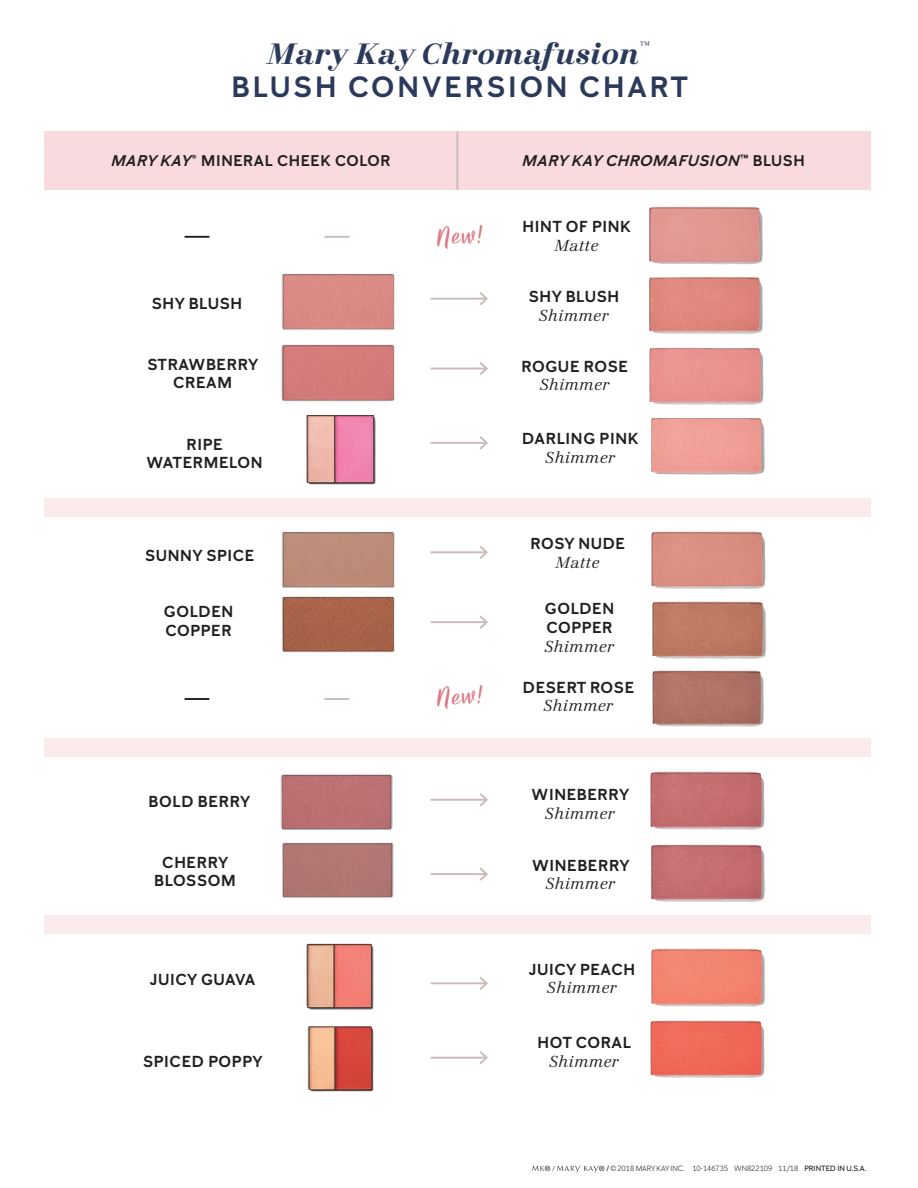
<style>
.page{position:relative;width:918px;height:1188px;background:#fff}
.page>*{position:absolute;margin:0;border:0;box-sizing:border-box;transform-origin:0 0}
.Ital_Header{font:italic 700 28.8px "Mary Kay Serif 020";letter-spacing:.03em;color:#2b395b}
.Bold_Header{font:600 28.8px "Mary Kay Sans";letter-spacing:.1em;color:#2b395b}
.color_name{font:700 24px "Mary Kay Script";color:#dd7986}
.t1{font:600 15.75px "Mary Kay Sans";letter-spacing:.04em;color:#231f20}
.t2{font:italic 15.75px "Mary Kay Serif 000";letter-spacing:.04em;color:#231f20}
.t3{font:600 15.3px "Mary Kay Sans";letter-spacing:.04em;color:#231f20}
.t4{font:italic 600 15.3px "Mary Kay Sans";letter-spacing:.04em;color:#231f20}
.t5{font:7.5px "Mary Kay Sans";color:#231f20}
.s1{font-style:italic}
.s2{font-style:normal}
.s3{font-family:"Helvetica Neue LT Std";font-weight:500;font-stretch:condensed}
.s4{font-weight:500}
</style>
<div class="page">
<div style="left:44px;top:738px;width:827px;height:19px;background:#fbebed"></div>
<div style="left:44px;top:915px;width:827px;height:19px;background:#fbebed"></div>
<div style="left:44px;top:499px;width:827px;height:18px;background:#fbebed"></div>
<div style="left:44px;top:132px;width:827px;height:58px;background:#f8dadf"></div>
<img style="left:649px;top:206px;width:114px;height:59px">
<img style="left:651px;top:531px;width:115px;height:58px">
<img style="left:651px;top:419px;width:107px;height:56px">
<img style="left:649px;top:277px;width:114px;height:57px">
<img style="left:649px;top:348px;width:115px;height:57px">
<img style="left:652px;top:670px;width:112px;height:57px">
<img style="left:651px;top:948px;width:114px;height:59px">
<img style="left:651px;top:1020px;width:114px;height:58px">
<img style="left:652px;top:601px;width:114px;height:58px">
<img style="left:650px;top:771px;width:115px;height:59px">
<img style="left:651px;top:844px;width:114px;height:58px">
<img style="left:306px;top:944px;width:66px;height:66px">
<img style="left:307px;top:1026px;width:57px;height:66px">
<img style="left:280px;top:774px;width:113px;height:56px">
<img style="left:282px;top:842px;width:112px;height:56px">
<img style="left:306px;top:433px;width:60px;height:52px">
<hr style="left:431px;top:298px;width:56px;height:2px;background:#cbbaba">
<svg style="left:478px;top:292px;width:10px;height:13px"></svg>
<hr style="left:431px;top:551px;width:56px;height:2px;background:#cbbaba">
<svg style="left:478px;top:546px;width:10px;height:13px"></svg>
<hr style="left:431px;top:368px;width:56px;height:1px;background:#cbbaba">
<svg style="left:478px;top:362px;width:10px;height:13px"></svg>
<hr style="left:431px;top:621px;width:56px;height:2px;background:#cbbaba">
<svg style="left:478px;top:615px;width:10px;height:14px"></svg>
<hr style="left:431px;top:982px;width:56px;height:2px;background:#cbbaba">
<svg style="left:478px;top:977px;width:10px;height:13px"></svg>
<hr style="left:431px;top:799px;width:56px;height:2px;background:#cbbaba">
<svg style="left:478px;top:793px;width:10px;height:14px"></svg>
<hr style="left:431px;top:442px;width:56px;height:2px;background:#cbbaba">
<svg style="left:478px;top:436px;width:10px;height:14px"></svg>
<hr style="left:431px;top:1057px;width:56px;height:2px;background:#cbbaba">
<svg style="left:478px;top:1051px;width:10px;height:13px"></svg>
<hr style="left:431px;top:873px;width:56px;height:2px;background:#cbbaba">
<svg style="left:479px;top:867px;width:9px;height:14px"></svg>
<hr style="left:456px;top:132px;width:2px;height:58px;background:#cbbaba">
<svg style="left:532px;top:1166px;width:72px;height:7px"></svg>
<img style="left:281px;top:363px;width:114px;height:70px">
<img style="left:281px;top:273px;width:114px;height:90px">
<img style="left:281px;top:620px;width:114px;height:32px">
<hr style="left:325px;top:236px;width:24px;height:2px;background:#cbbaba">
<hr style="left:325px;top:698px;width:24px;height:2px;background:#cbbaba">
<hr style="left:185px;top:236px;width:24px;height:2px;background:#231f20">
<hr style="left:185px;top:698px;width:24px;height:2px;background:#231f20">
<img style="left:281px;top:531px;width:114px;height:89px">
<p class="Ital_Header" style="left:268px;top:35px;width:384px">Mary Kay Chromafusion<sup>™</sup></p>
<p class="Bold_Header" style="left:231px;top:69px;width:458px">BLUSH CONVERSION CHART</p>
<p class="t3" style="left:111px;top:152px;width:281px"><span class="s1">MARY KAY</span>® MINERAL CHEEK COLOR</p>
<p class="t4" style="left:523px;top:152px;width:284px">MARY KAY CHROMAFUSION<span class="s2">™ BLUSH</span></p>
<p class="t1" style="left:152px;top:293px;width:92px">SHY BLUSH</p>
<p class="t1" style="left:148px;top:354px;width:112px">STRAWBERRY</p>
<p class="t1" style="left:173px;top:373px;width:61px">CREAM</p>
<p class="t1" style="left:186px;top:434px;width:38px">RIPE</p>
<p class="t1" style="left:146px;top:453px;width:118px">WATERMELON</p>
<p class="t1" style="left:145px;top:546px;width:111px">SUNNY SPICE</p>
<p class="t1" style="left:164px;top:602px;width:71px">GOLDEN</p>
<p class="t1" style="left:165px;top:620px;width:68px">COPPER</p>
<p class="t1" style="left:149px;top:792px;width:103px">BOLD BERRY</p>
<p class="t1" style="left:162px;top:852px;width:68px">CHERRY</p>
<p class="t1" style="left:154px;top:871px;width:83px">BLOSSOM</p>
<p class="t1" style="left:150px;top:970px;width:107px">JUICY GUAVA</p>
<p class="t1" style="left:143px;top:1052px;width:121px">SPICED POPPY</p>
<p class="color_name" style="left:435px;top:221px;width:48px;rotate:-3deg">New!</p>
<p class="color_name" style="left:435px;top:681px;width:48px;rotate:-3deg">New!</p>
<p class="t1" style="left:523px;top:217px;width:110px">HINT OF PINK</p>
<p class="t2" style="left:555px;top:235px;width:45px">Matte</p>
<p class="t1" style="left:529px;top:287px;width:92px">SHY BLUSH</p>
<p class="t2" style="left:539px;top:305px;width:71px">Shimmer</p>
<p class="t1" style="left:522px;top:356px;width:108px">ROGUE ROSE</p>
<p class="t2" style="left:540px;top:375px;width:71px">Shimmer</p>
<p class="t1" style="left:522px;top:429px;width:118px">DARLING PINK</p>
<p class="t2" style="left:546px;top:447px;width:71px">Shimmer</p>
<p class="t1" style="left:531px;top:534px;width:96px">ROSY NUDE</p>
<p class="t2" style="left:556px;top:552px;width:45px">Matte</p>
<p class="t1" style="left:545px;top:599px;width:71px">GOLDEN</p>
<p class="t1" style="left:546px;top:618px;width:68px">COPPER</p>
<p class="t2" style="left:545px;top:636px;width:71px">Shimmer</p>
<p class="t1" style="left:523px;top:677px;width:113px">DESERT ROSE</p>
<p class="t2" style="left:544px;top:696px;width:71px">Shimmer</p>
<p class="t1" style="left:532px;top:785px;width:99px">WINEBERRY</p>
<p class="t2" style="left:545px;top:803px;width:71px">Shimmer</p>
<p class="t1" style="left:532px;top:855px;width:99px">WINEBERRY</p>
<p class="t2" style="left:546px;top:874px;width:71px">Shimmer</p>
<p class="t1" style="left:529px;top:959px;width:108px">JUICY PEACH</p>
<p class="t2" style="left:547px;top:978px;width:71px">Shimmer</p>
<p class="t1" style="left:538px;top:1033px;width:95px">HOT CORAL</p>
<p class="t2" style="left:549px;top:1051px;width:71px">Shimmer</p>
<p class="t5" style="left:607px;top:1164px;width:261px"><span class="s3">/</span> ©2018 MARY KAY INC. 10-146735 WN822109 11/18 <span class="s4">PRINTED IN U.S.A.</span></p>
</div>
